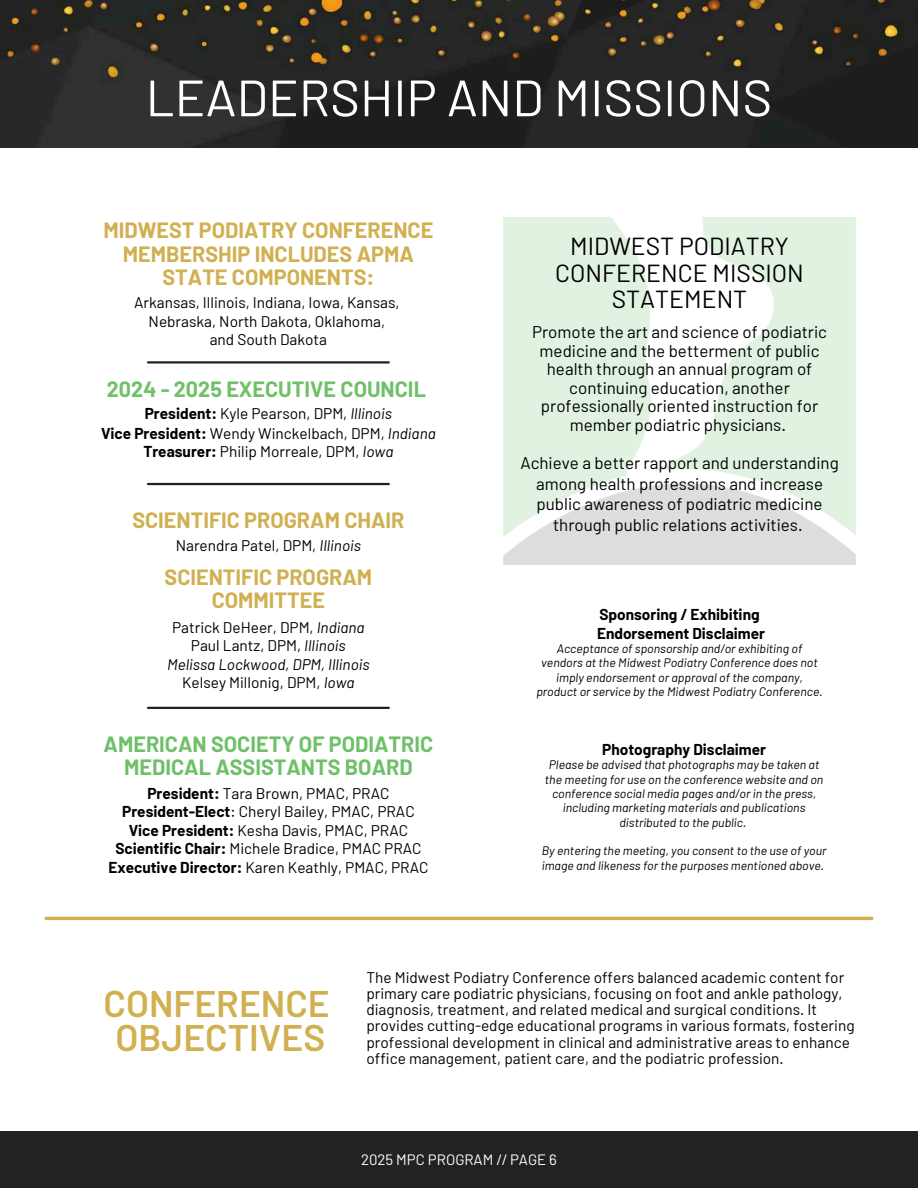
<style>
.page{position:relative;width:918px;height:1188px;background:#fff}
.page>*{position:absolute;margin:0;border:0;box-sizing:border-box;transform-origin:0 0}
.t1{font:51px "Barlow";color:#fff}
.t2{font:600 37.05px/33.6px "Barlow";color:#d0b050;text-align:center}
.t3{font:24.6px/26.5px "Barlow";color:#000;text-align:center}
.t4{font:700 21.6px/23.7px "Barlow";color:#d0b050;text-align:center}
.t5{font:700 21.6px/23.7px "Barlow";color:#6fc068;text-align:center}
.t6{font:16.95px/18.5px "Barlow";color:#000;text-align:center}
.t7{font:15.45px/18.5px "Barlow";color:#000;text-align:center}
.t8{font:700 15.45px "Barlow";color:#000}
.t9{font:15px "Barlow";color:#fff}
.t10{font:italic 12.3px/14.4px "Barlow";color:#000;text-align:center}
.s1{font-weight:700}
.s2{font-style:italic}
</style>
<div class="page">
<div style="left:0;top:1131px;width:918px;height:57px;background:#222"></div>
<hr style="left:46px;top:917px;width:826px;height:3px;background:#d0b050">
<hr style="left:148px;top:361px;width:241px;height:3px;background:#222">
<hr style="left:148px;top:483px;width:241px;height:2px;background:#222">
<hr style="left:148px;top:707px;width:241px;height:2px;background:#222">
<img style="left:0;top:0;width:918px;height:148px">
<p class="t1" style="left:146px;top:65px;width:628px">LEADERSHIP AND MISSIONS</p>
<p class="t4" style="left:103px;top:218px;width:331px">MIDWEST PODIATRY CONFERENCE<br>MEMBERSHIP INCLUDES APMA<br>STATE COMPONENTS:</p>
<h1 class="t7" style="left:134px;top:293px;width:267px">Arkansas, Illinois, Indiana, Iowa, Kansas,<br>Nebraska, North Dakota, Oklahoma,</h1>
<h4 class="t7" style="left:210px;top:330px;width:119px">and South Dakota</h4>
<h5 class="t5" style="left:107px;top:377px;width:321px">2024 - 2025 EXECUTIVE COUNCIL</h5>
<p class="t7" style="left:101px;top:403px;width:336px;line-height:19px"><span class="s1">President:</span> Kyle Pearson, DPM, <span class="s2">Illinois<br></span><span class="s1">Vice President:</span> Wendy Winckelbach, DPM, <span class="s2">Indiana<br></span><span class="s1">Treasurer:</span> Philip Morreale, DPM, <span class="s2">Iowa</span></p>
<h4 class="t3" style="left:555px;top:232px;width:250px">MIDWEST PODIATRY<br>CONFERENCE MISSION<br>STATEMENT</h4>
<h5 class="t6" style="left:532px;top:322px;width:297px">Promote the art and science of podiatric medicine and the betterment of public health through an annual program of continuing education, another professionally oriented instruction for member podiatric physicians.</h5>
<p class="t6" style="left:520px;top:452px;width:320px;line-height:20.9px">Achieve a better rapport and understanding among health professions and increase public awareness of podiatric medicine</p>
<h4 class="t4" style="left:132px;top:507px;width:274px">SCIENTIFIC PROGRAM CHAIR</h4>
<p class="t6" style="left:553px;top:515px;width:251px">through public relations activities.</p>
<h5 class="t7" style="left:176px;top:536px;width:187px">Narendra Patel, DPM, <span class="s2">Illinois</span></h5>
<p class="t4" style="left:165px;top:564px;width:209px">SCIENTIFIC PROGRAM<br>COMMITTEE</p>
<h3 class="t7" style="left:167px;top:617px;width:204px">Patrick DeHeer, DPM, <span class="s2">Indiana<br></span>Paul Lantz, DPM, <span class="s2">Illinois<br>Melissa Lockwood, DPM, Illinois<br></span>Kelsey Millonig, DPM, <span class="s2">Iowa</span></h3>
<p class="t8" style="left:599px;top:605px;width:162px">Sponsoring / Exhibiting</p>
<h4 class="t8" style="left:597px;top:623px;width:170px">Endorsement Disclaimer</h4>
<h5 class="t10" style="left:536px;top:641px;width:288px">Acceptance of sponsorship and/or exhibiting of vendors at the Midwest Podiatry Conference does not imply endorsement or approval of the company, product or service by the Midwest Podiatry Conference.</h5>
<h4 class="t5" style="left:104px;top:731px;width:331px">AMERICAN SOCIETY OF PODIATRIC<br>MEDICAL ASSISTANTS BOARD</h4>
<h5 class="t7" style="left:108px;top:783px;width:322px"><span class="s1">President:</span> Tara Brown, PMAC, PRAC <span class="s1">President-Elect</span>: Cheryl Bailey, PMAC, PRAC <span class="s1">Vice President:</span> Kesha Davis, PMAC, PRAC <span class="s1">Scientific Chair:</span> Michele Bradice, PMAC PRAC <span class="s1">Executive Director:</span> Karen Keathly, PMAC, PRAC</h5>
<h5 class="t8" style="left:602px;top:739px;width:166px">Photography Disclaimer</h5>
<h5 class="t10" style="left:545px;top:757px;width:280px">Please be advised that photographs may be taken at the meeting for use on the conference website and on conference social media pages and/or in the press, including marketing materials and publications distributed to the public.</h5>
<p class="t10" style="left:542px;top:843px;width:286px;text-align:left">By entering the meeting, you consent to the use of your image and likeness for the purposes mentioned above.</p>
<p class="t2" style="left:104px;top:985px;width:228px">CONFERENCE<br>OBJECTIVES</p>
<p class="t7" style="left:366px;top:969px;width:490px;line-height:16.2px;text-align:left">The Midwest Podiatry Conference offers balanced academic content for primary care podiatric physicians, focusing on foot and ankle pathology, diagnosis, treatment, and related medical and surgical conditions. It provides cutting-edge educational programs in various formats, fostering professional development in clinical and administrative areas to enhance office management, patient care, and the podiatric profession.</p>
<p class="t9" style="left:361px;top:1150px;width:197px">2025 MPC PROGRAM // PAGE 6</p>
</div>
